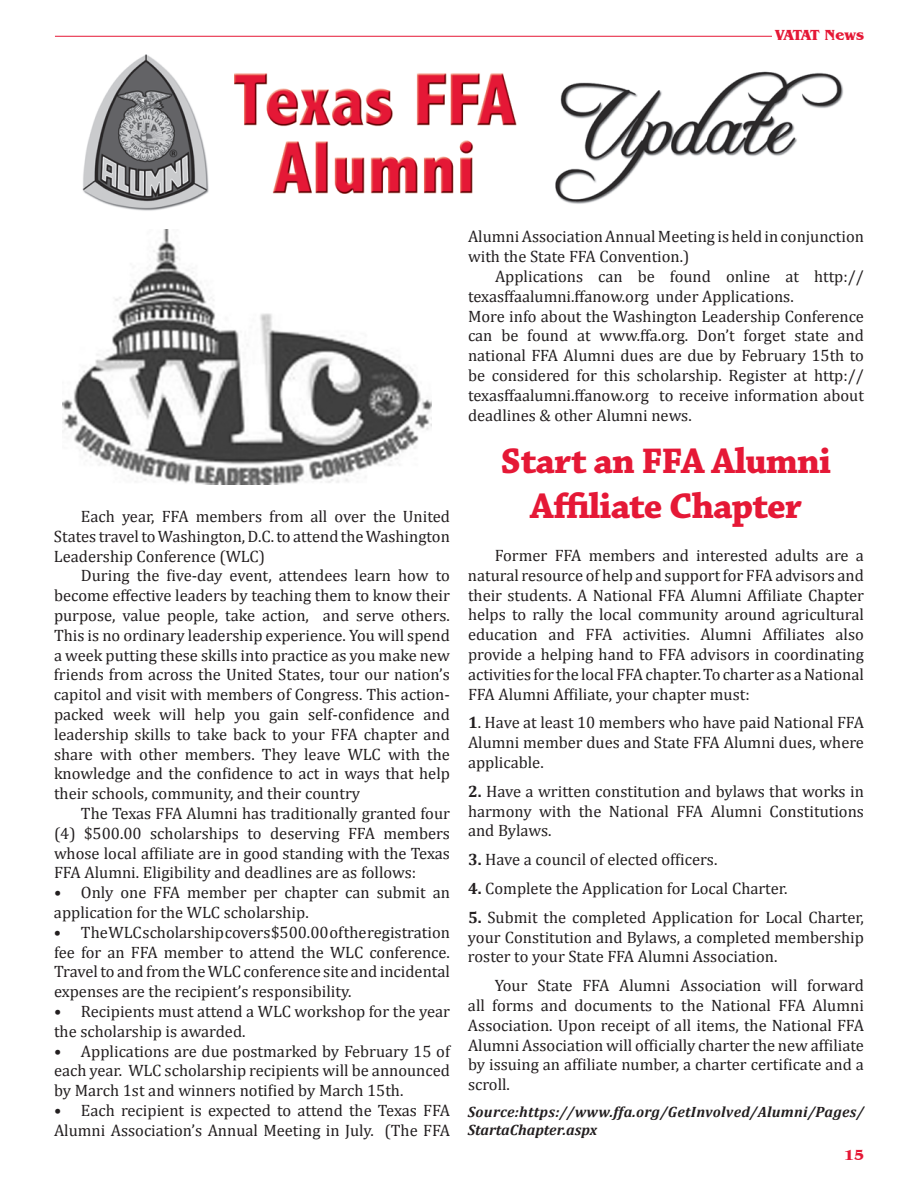
<style>
.page{position:relative;width:918px;height:1188px;background:#fff}
.page>*{position:absolute;margin:0;border:0;box-sizing:border-box;transform-origin:0 0}
.t1{font:700 37.5px/45px "Chaparral Pro";letter-spacing:-.025em;color:#e51836;text-align:center}
.t2{font:16.5px/19.8px "Cambria";color:#231f20;text-align:justify}
.t3{font:italic 700 15px/18px "Cambria";letter-spacing:.015em;color:#231f20}
.t4{font:700 15px "Benguiat IT Cby BT";letter-spacing:-.045em;color:#e51836}
.t5{font:700 15px "Benguiat IT Cby BT";letter-spacing:-.025em;color:#e51836}
.s1{font-weight:700}
</style>
<div class="page">
<hr style="left:55px;top:36px;width:717px;height:1px;background:#e51836">
<img style="left:82px;top:54px;width:761px;height:157px">
<img style="left:63px;top:230px;width:369px;height:255px">
<p class="t4" style="left:775px;top:25px;width:90px">VATAT News</p>
<p class="t2" style="left:54px;top:506px;width:398px;text-indent:27px">Each year, FFA members from all over the United States traveltoWashington,D.C.to attend theWashington Leadership Conference (WLC)</p>
<p class="t2" style="left:54px;top:566px;width:398px;text-indent:27px">During the five-day event, attendees learn how to become effective leaders by teaching them to know their purpose, value people, take action, and serve others.<br>This is no ordinary leadership experience. You will spend a week putting these skills into practice as you make new friends from across the United States, tour our nation’s capitol and visit with members of Congress. This action&shy;packed week will help you gain self-confidence and leadership skills to take back to your FFA chapter and share with other members. They leave WLC with the knowledge and the confidence to act in ways that help their schools, community, and their country</p>
<p class="t2" style="left:54px;top:803px;width:398px;text-indent:27px">The Texas FFA Alumni has traditionally granted four (4) $500.00 scholarships to deserving FFA members whose local affiliate are in good standing with the Texas FFA Alumni. Eligibility and deadlines are as follows:</p>
<p class="t2" style="left:54px;top:883px;width:398px">• Only one FFA member per chapter can submit an application for the WLC scholarship.</p>
<p class="t2" style="left:54px;top:922px;width:398px">• TheWLCscholarshipcovers$500.00oftheregistration fee for an FFA member to attend the WLC conference.<br>Travelto and from theWLC conference site and incidental expenses are the recipient’s responsibility.</p>
<p class="t2" style="left:54px;top:1001px;width:398px">• Recipients must attend a WLC workshop for the year the scholarship is awarded.</p>
<p class="t2" style="left:54px;top:1041px;width:398px">• Applications are due postmarked by February 15 of each year. WLC scholarship recipients will be announced by March 1st and winners notified by March 15th.</p>
<p class="t2" style="left:54px;top:1100px;width:398px">• Each recipient is expected to attend the Texas FFA<br>Alumni Association’s Annual Meeting in July. (The FFA</p>
<p class="t2" style="left:468px;top:227px;width:398px">AlumniAssociationAnnual Meeting is held in conjunction with the State FFA Convention.)</p>
<p class="t2" style="left:468px;top:266px;width:398px;text-align:left;text-indent:27px">Applications can be found online at http:// texasffaalumni.ffanow.org under Applications.<br>More info about the Washington Leadership Conference can be found at www.ffa.org. Don’t forget state and national FFA Alumni dues are due by February 15th to be considered for this scholarship. Register at http:// texasffaalumni.ffanow.org to receive information about deadlines &amp; other Alumni news.</p>
<h1 class="t1" style="left:501px;top:440px;width:332px">Start an FFA Alumni<br>Affiliate Chapter</h1>
<p class="t2" style="left:468px;top:545px;width:398px;text-indent:27px">Former FFA members and interested adults are a natural resource of help and support for FFA advisors and their students. A National FFA Alumni Affiliate Chapter helps to rally the local community around agricultural education and FFA activities. Alumni Affiliates also provide a helping hand to FFA advisors in coordinating activities for the localFFAchapter.To charter as aNational FFA Alumni Affiliate, your chapter must:</p>
<p class="t2" style="left:468px;top:713px;width:398px"><span class="s1">1</span>. Have at least 10 members who have paid National FFA Alumni member dues and State FFA Alumni dues, where applicable.</p>
<p class="t2" style="left:468px;top:781px;width:398px"><span class="s1">2.</span> Have a written constitution and bylaws that works in harmony with the National FFA Alumni Constitutions and Bylaws.</p>
<p class="t2" style="left:468px;top:850px;width:251px"><span class="s1">3.</span> Have a council of elected officers.</p>
<p class="t2" style="left:468px;top:878px;width:321px"><span class="s1">4.</span> Complete the Application for Local Charter.</p>
<p class="t2" style="left:468px;top:907px;width:398px"><span class="s1">5.</span> Submit the completed Application for Local Charter, your Constitution and Bylaws, a completed membership roster to your State FFA Alumni Association.</p>
<p class="t2" style="left:468px;top:976px;width:398px;text-indent:27px">Your State FFA Alumni Association will forward all forms and documents to the National FFA Alumni Association. Upon receipt of all items, the National FFA Alumni Association will officially charter the new affiliate by issuing an affiliate number, a charter certificate and a scroll.</p>
<p class="t3" style="left:468px;top:1102px;width:398px">Source:https://www.ffa.org/GetInvolved/Alumni/Pages/<br>StartaChapter.aspx</p>
<p class="t5" style="left:844px;top:1146px;width:20px">15</p>
</div>
